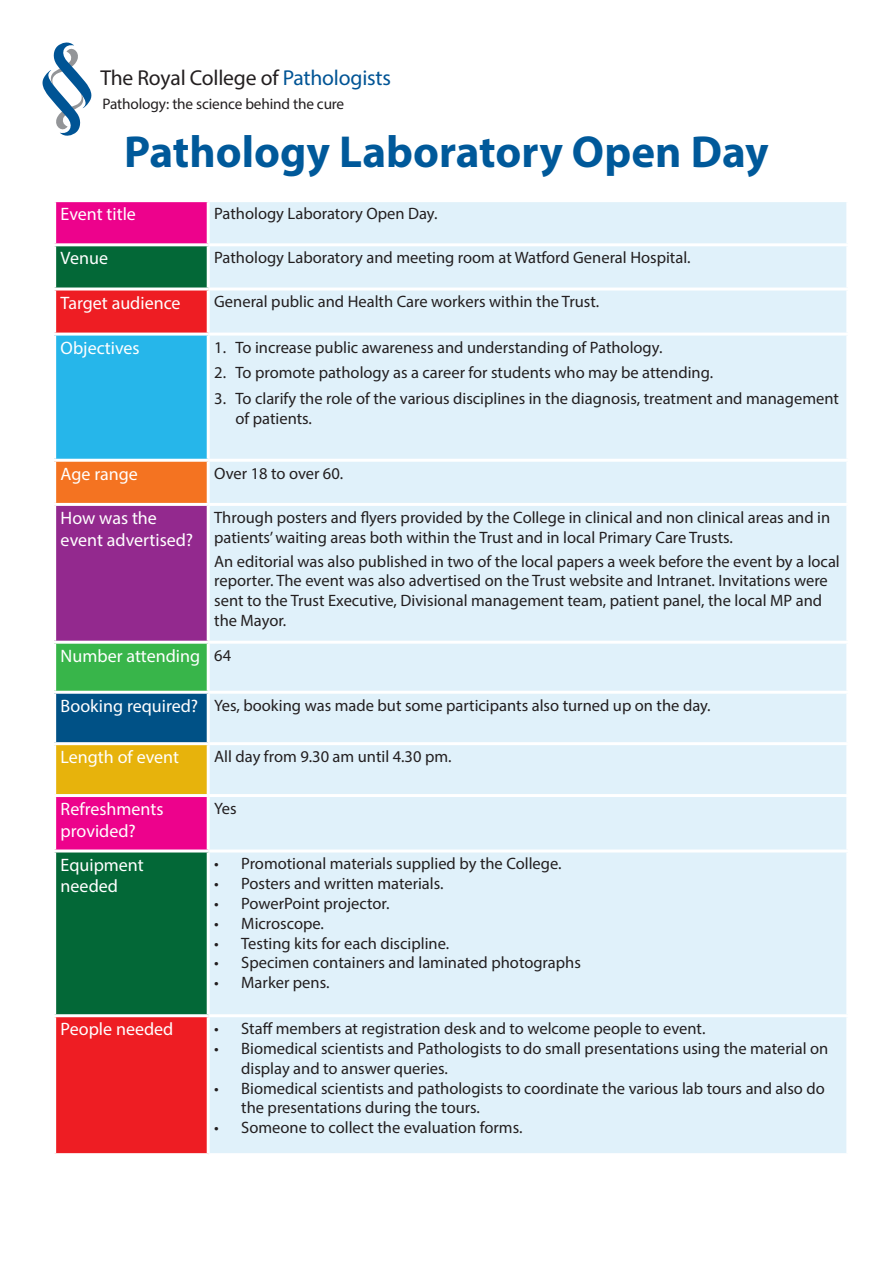
<style>
.page{position:relative;width:893px;height:1263px;background:#fff}
.page>*{position:absolute;margin:0;border:0;box-sizing:border-box;transform-origin:0 0}
.t1{font:700 45px "Myriad Pro";color:#00599a}
.t2{font:700 24px "Myriad Pro";color:#fff}
.t3{font:21.6px "Myriad Pro";letter-spacing:-.01em;color:#231f20}
.t4{font:18px/21.6px "Myriad Pro";color:#fff}
.t5{font:16.5px/19.8px "Myriad Pro";color:#231f20}
.t6{font:15.3px "Myriad Pro";letter-spacing:-.01em;color:#231f20}
.s1{color:#005495}
</style>
<div class="page">
<div style="left:56px;top:202px;width:151px;height:41px;background:#ed028c"></div>
<div style="left:210px;top:202px;width:636px;height:951px;background:#e0f1fa"></div>
<div style="left:56px;top:246px;width:151px;height:41px;background:#036837"></div>
<svg style="left:56px;top:290px;width:151px;height:863px;background:#8d393a"></svg>
<div style="left:55px;top:334px;width:153px;height:126px;background:#26b6ea"></div>
<div style="left:55px;top:460px;width:153px;height:44px;background:#f47321"></div>
<div style="left:55px;top:504px;width:153px;height:138px;background:#93298e"></div>
<div style="left:55px;top:642px;width:153px;height:50px;background:#38b54a"></div>
<div style="left:55px;top:692px;width:153px;height:52px;background:#005186"></div>
<div style="left:55px;top:744px;width:153px;height:51px;background:#e7b30c"></div>
<hr style="left:208px;top:243px;width:641px;height:3px;background:#fff">
<hr style="left:208px;top:287px;width:641px;height:3px;background:#fff">
<hr style="left:53px;top:333px;width:155px;height:3px;background:#fff">
<hr style="left:53px;top:336px;width:3px;height:123px;background:#fff">
<hr style="left:208px;top:333px;width:641px;height:3px;background:#fff">
<hr style="left:207px;top:336px;width:3px;height:123px;background:#fff">
<hr style="left:53px;top:459px;width:155px;height:3px;background:#fff">
<hr style="left:53px;top:462px;width:3px;height:41px;background:#fff">
<hr style="left:208px;top:459px;width:641px;height:3px;background:#fff">
<hr style="left:207px;top:462px;width:3px;height:41px;background:#fff">
<hr style="left:53px;top:503px;width:155px;height:3px;background:#fff">
<hr style="left:53px;top:506px;width:3px;height:135px;background:#fff">
<hr style="left:208px;top:503px;width:641px;height:3px;background:#fff">
<hr style="left:207px;top:506px;width:3px;height:135px;background:#fff">
<hr style="left:53px;top:641px;width:155px;height:3px;background:#fff">
<hr style="left:53px;top:644px;width:3px;height:47px;background:#fff">
<hr style="left:208px;top:641px;width:641px;height:3px;background:#fff">
<hr style="left:207px;top:644px;width:3px;height:47px;background:#fff">
<hr style="left:53px;top:691px;width:155px;height:3px;background:#fff">
<hr style="left:53px;top:694px;width:3px;height:48px;background:#fff">
<hr style="left:208px;top:691px;width:641px;height:3px;background:#fff">
<hr style="left:207px;top:694px;width:3px;height:48px;background:#fff">
<hr style="left:53px;top:742px;width:155px;height:3px;background:#fff">
<hr style="left:53px;top:745px;width:3px;height:49px;background:#fff">
<hr style="left:208px;top:742px;width:641px;height:3px;background:#fff">
<hr style="left:207px;top:745px;width:3px;height:49px;background:#fff">
<hr style="left:53px;top:794px;width:155px;height:3px;background:#fff">
<hr style="left:208px;top:794px;width:641px;height:3px;background:#fff">
<hr style="left:53px;top:849px;width:155px;height:3px;background:#fff">
<hr style="left:208px;top:849px;width:641px;height:3px;background:#fff">
<hr style="left:53px;top:1014px;width:155px;height:3px;background:#fff">
<hr style="left:208px;top:1014px;width:641px;height:3px;background:#fff">
<svg style="left:43px;top:43px;width:49px;height:93px"></svg>
<p class="t3" style="left:100px;top:65px;width:292px">The Royal College of <span class="s1">Pathologists</span></p>
<p class="t6" style="left:102px;top:94px;width:243px">Pathology: the science behind the cure</p>
<p class="t1" style="left:124px;top:122px;width:646px">Pathology Laboratory Open Day</p>
<p class="t4" style="left:61px;top:203px;width:77px">Event title</p>
<p class="t5" style="left:214px;top:203px;width:225px">Pathology Laboratory Open Day.</p>
<p class="t4" style="left:61px;top:247px;width:49px">Venue</p>
<p class="t5" style="left:214px;top:247px;width:478px">Pathology Laboratory and meeting room at Watford General Hospital.</p>
<p class="t4" style="left:61px;top:291px;width:122px">Target audience</p>
<p class="t5" style="left:214px;top:292px;width:386px">General public and Health Care workers within the Trust.</p>
<p class="t4" style="left:61px;top:336px;width:81px">Objectives</p>
<p class="t5" style="left:214px;top:337px;width:450px">1. To increase public awareness and understanding of Pathology.</p>
<p class="t5" style="left:214px;top:363px;width:500px">2. To promote pathology as a career for students who may be attending.</p>
<p class="t5" style="left:235px;top:389px;width:605px;text-indent:-21px">3. To clarify the role of the various disciplines in the diagnosis, treatment and management of patients.</p>
<p class="t2" style="left:54px;top:239px;width:69px">Venue</p>
<p class="t4" style="left:61px;top:463px;width:79px">Age range</p>
<p class="t5" style="left:214px;top:463px;width:131px">Over 18 to over 60.</p>
<p class="t4" style="left:61px;top:507px;width:134px">How was the event advertised?</p>
<p class="t5" style="left:214px;top:507px;width:618px">Through posters and flyers provided by the College in clinical and non clinical areas and in patients’ waiting areas both within the Trust and in local Primary Care Trusts.</p>
<p class="t5" style="left:214px;top:551px;width:627px">An editorial was also published in two of the local papers a week before the event by a local reporter. The event was also advertised on the Trust website and Intranet. Invitations were sent to the Trust Executive, Divisional management team, patient panel, the local MP and the Mayor.</p>
<p class="t4" style="left:61px;top:644px;width:141px">Number attending</p>
<p class="t5" style="left:214px;top:645px;width:18px">64</p>
<p class="t4" style="left:61px;top:695px;width:139px">Booking required?</p>
<p class="t5" style="left:214px;top:695px;width:498px">Yes, booking was made but some participants also turned up on the day.</p>
<p class="t4" style="left:61px;top:746px;width:120px">Length of event</p>
<p class="t5" style="left:214px;top:746px;width:239px">All day from 9.30 am until 4.30 pm.</p>
<p class="t4" style="left:61px;top:798px;width:104px">Refreshments provided?</p>
<p class="t5" style="left:214px;top:798px;width:24px">Yes</p>
<p class="t4" style="left:61px;top:853px;width:85px">Equipment needed</p>
<p class="t5" style="left:214px;top:854px;width:349px">• Promotional materials supplied by the College.</p>
<p class="t5" style="left:214px;top:873px;width:231px">• Posters and written materials.</p>
<p class="t5" style="left:214px;top:893px;width:177px">• PowerPoint projector.</p>
<p class="t5" style="left:214px;top:913px;width:111px">• Microscope.</p>
<p class="t5" style="left:214px;top:933px;width:236px">• Testing kits for each discipline.</p>
<p class="t5" style="left:214px;top:953px;width:368px">• Specimen containers and laminated photographs</p>
<p class="t5" style="left:214px;top:972px;width:117px">• Marker pens.</p>
<p class="t4" style="left:61px;top:1018px;width:114px">People needed</p>
<p class="t5" style="left:214px;top:1018px;width:493px">• Staff members at registration desk and to welcome people to event.</p>
<p class="t5" style="left:241px;top:1038px;width:588px;text-indent:-27px">• Biomedical scientists and Pathologists to do small presentations using the material on display and to answer queries.</p>
<p class="t5" style="left:241px;top:1078px;width:585px;text-indent:-27px">• Biomedical scientists and pathologists to coordinate the various lab tours and also do the presentations during the tours.</p>
<p class="t5" style="left:214px;top:1117px;width:310px">• Someone to collect the evaluation forms.</p>
</div>
